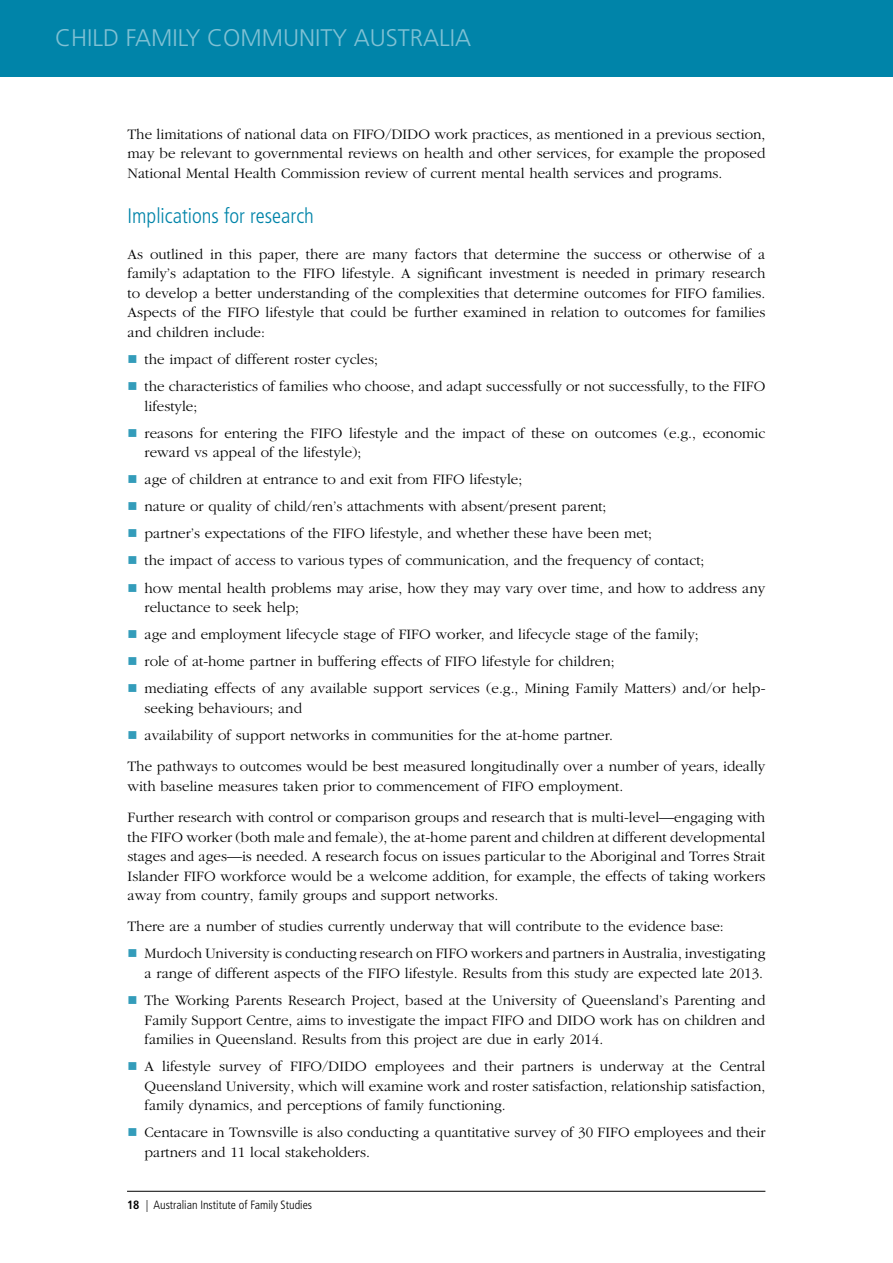
<style>
.page{position:relative;width:893px;height:1263px;background:#fff}
.page>*{position:absolute;margin:0;border:0;box-sizing:border-box;transform-origin:0 0}
.t1{font:300 24px "Frutiger LT";color:#80c1d4}
.Heading_2{font:300 condensed 21px "Frutiger LT";color:#0084a9}
.Body_Text{font:300 15px/19.5px "Garamond";color:#000}
.t2{font:300 condensed 12px "Frutiger LT";color:#000}
.s1{font-weight:700}
</style>
<div class="page">
<div style="left:0;top:0;width:893px;height:77px;background:#0084a9"></div>
<hr style="left:127px;top:1191px;width:638px;height:1px;background:#000">
<h1 class="t1" style="left:55px;top:24px;width:418px">CHILD FAMILY COMMUNITY AUSTRALIA</h1>
<p class="Body_Text" style="left:128px;top:125px;width:639px;text-align:justify">The limitations of national data on FIFO/DIDO work practices, as mentioned in a previous section, may be relevant to governmental reviews on health and other services, for example the proposed National Mental Health Commission review of current mental health services and programs.</p>
<h3 class="Heading_2" style="left:128px;top:204px;width:188px">Implications for research</h3>
<p class="Body_Text" style="left:128px;top:245px;width:639px;text-align:justify">As outlined in this paper, there are many factors that determine the success or otherwise of a family’s adaptation to the FIFO lifestyle. A significant investment is needed in primary research to develop a better understanding of the complexities that determine outcomes for FIFO families.<br>Aspects of the FIFO lifestyle that could be further examined in relation to outcomes for families and children include:</p>
<p class="Body_Text" style="left:145px;top:350px;width:235px">the impact of different roster cycles;</p>
<p class="Body_Text" style="left:145px;top:377px;width:622px">the characteristics of families who choose, and adapt successfully or not successfully, to the FIFO lifestyle;</p>
<p class="Body_Text" style="left:145px;top:423px;width:622px">reasons for entering the FIFO lifestyle and the impact of these on outcomes (e.g., economic reward vs appeal of the lifestyle);</p>
<p class="Body_Text" style="left:145px;top:470px;width:379px">age of children at entrance to and exit from FIFO lifestyle;</p>
<p class="Body_Text" style="left:145px;top:497px;width:463px">nature or quality of child/ren’s attachments with absent/present parent;</p>
<p class="Body_Text" style="left:145px;top:524px;width:509px">partner’s expectations of the FIFO lifestyle, and whether these have been met;</p>
<p class="Body_Text" style="left:145px;top:551px;width:561px">the impact of access to various types of communication, and the frequency of contact;</p>
<p class="Body_Text" style="left:145px;top:578px;width:622px">how mental health problems may arise, how they may vary over time, and how to address any reluctance to seek help;</p>
<p class="Body_Text" style="left:145px;top:625px;width:556px">age and employment lifecycle stage of FIFO worker, and lifecycle stage of the family;</p>
<p class="Body_Text" style="left:145px;top:652px;width:472px">role of at-home partner in buffering effects of FIFO lifestyle for children;</p>
<p class="Body_Text" style="left:145px;top:679px;width:622px">mediating effects of any available support services (e.g., Mining Family Matters) and/or help&shy;seeking behaviours; and</p>
<p class="Body_Text" style="left:145px;top:726px;width:470px">availability of support networks in communities for the at-home partner.</p>
<p class="Body_Text" style="left:128px;top:757px;width:639px">The pathways to outcomes would be best measured longitudinally over a number of years, ideally with baseline measures taken prior to commencement of FIFO employment.</p>
<p class="Body_Text" style="left:128px;top:808px;width:639px;text-align:justify">Further research with control or comparison groups and research that is multi-level—engaging with the FIFO worker (both male and female), the at-home parent and children at different developmental stages and ages—is needed. A research focus on issues particular to the Aboriginal and Torres Strait Islander FIFO workforce would be a welcome addition, for example, the effects of taking workers away from country, family groups and support networks.</p>
<p class="Body_Text" style="left:128px;top:917px;width:598px">There are a number of studies currently underway that will contribute to the evidence base:</p>
<p class="Body_Text" style="left:145px;top:944px;width:622px">Murdoch University is conducting research on FIFO workers and partners in Australia, investigating a range of different aspects of the FIFO lifestyle. Results from this study are expected late 2013.</p>
<p class="Body_Text" style="left:145px;top:991px;width:622px;text-align:justify">The Working Parents Research Project, based at the University of Queensland’s Parenting and Family Support Centre, aims to investigate the impact FIFO and DIDO work has on children and families in Queensland. Results from this project are due in early 2014.</p>
<p class="Body_Text" style="left:145px;top:1057px;width:622px;text-align:justify">A lifestyle survey of FIFO/DIDO employees and their partners is underway at the Central Queensland University, which will examine work and roster satisfaction, relationship satisfaction, family dynamics, and perceptions of family functioning.</p>
<p class="Body_Text" style="left:145px;top:1123px;width:622px">Centacare in Townsville is also conducting a quantitative survey of 30 FIFO employees and their partners and 11 local stakeholders.</p>
<p class="t2" style="left:127px;top:1198px;width:186px"><span class="s1">18</span> | Australian Institute of Family Studies</p>
</div>
